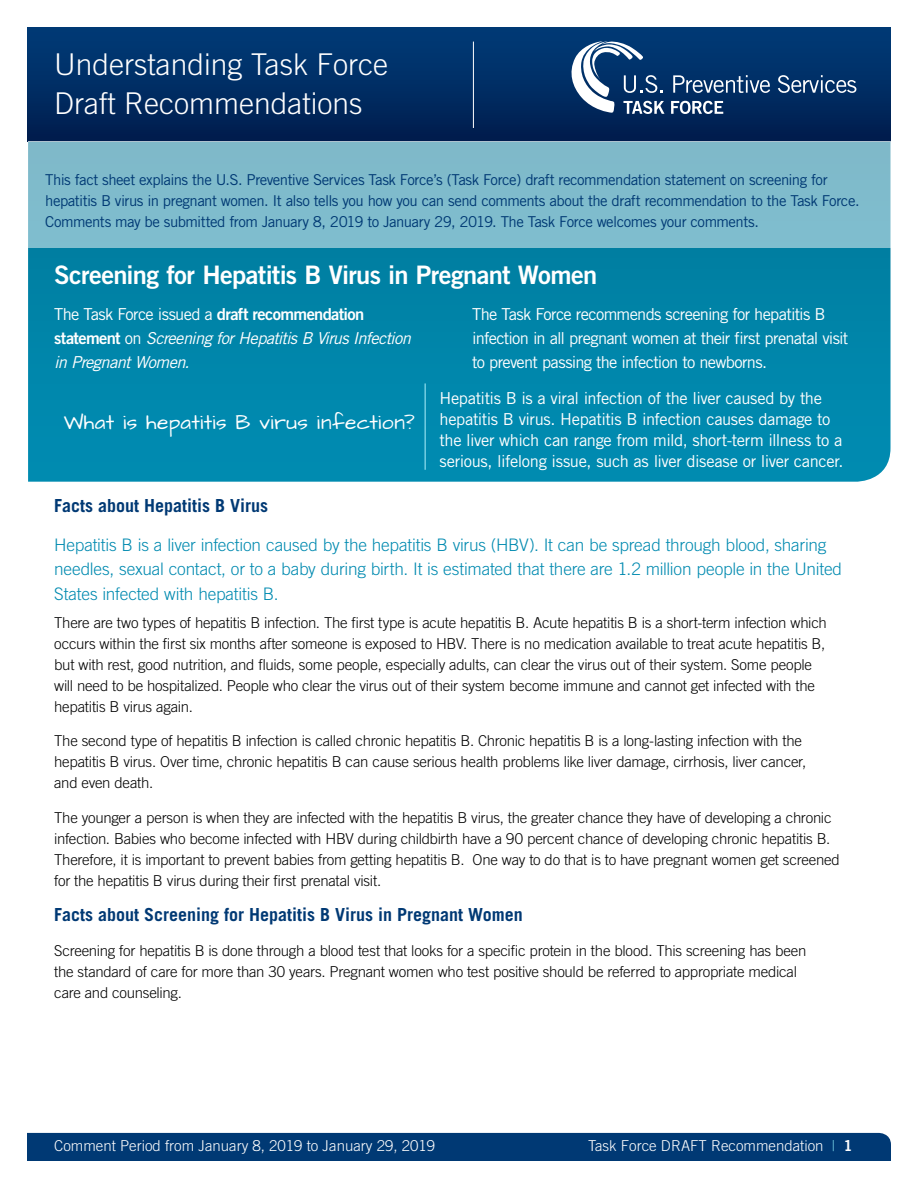
<style>
.page{position:relative;width:918px;height:1188px;background:#fff}
.page>*{position:absolute;margin:0;border:0;box-sizing:border-box;transform-origin:0 0}
.t1{font:300 30px/39px "Trade Gothic LT Std";color:#fff}
.t2{font:25.5px "Trade Gothic LT Std Bd 2";letter-spacing:-.03em;color:#fff}
.t3{font:21px "Architects Daughter";letter-spacing:.02em;color:#fff}
.t4{font:700 18px "Trade Gothic LT Std";color:#003974}
.t5{font:300 17.25px/24.8px "Trade Gothic LT Std";letter-spacing:-.015em;color:#008ab0}
.t6{font:16.5px/21px "Trade Gothic";letter-spacing:-.03em;color:#fff}
.t7{font:italic 16.5px/24px "Trade Gothic";letter-spacing:-.04em;color:#fff}
.t8{font:300 15px/21px "Trade Gothic LT Std";letter-spacing:-.015em;color:#000}
.t9{font:15px/21px "Trade Gothic";letter-spacing:-.035em;color:#003974}
.t10{font:300 15px "Trade Gothic LT Std";color:#fff}
.s1{font-style:normal}
.s2{font-family:"Trade Gothic Bold Two";font-style:normal}
.s3{color:#74cee2}
.s4{font-family:"Trade Gothic LT Std Bd 2";font-weight:400}
</style>
<div class="page">
<div style="left:28px;top:27px;width:862px;height:114px;background:linear-gradient(to bottom,#003c79,#001e4f)"></div>
<hr style="left:473px;top:42px;width:1px;height:86px;background:#fff">
<div style="left:27px;top:1133px;width:864px;height:28px;background:#003974"></div>
<svg style="left:28px;top:142px;width:863px;height:340px;background:#0086aa"></svg>
<svg style="left:778px;top:75px;width:78px;height:18px"></svg>
<svg style="left:671px;top:101px;width:52px;height:13px"></svg>
<svg style="left:568px;top:41px;width:96px;height:73px"></svg>
<svg style="left:673px;top:75px;width:97px;height:18px;background:#44668e"></svg>
<hr style="left:424px;top:383px;width:2px;height:87px;background:#74cee2">
<div style="left:28px;top:141px;width:862px;height:107px;background:#7fbbcc"></div>
<h1 class="t1" style="left:54px;top:44px;width:335px">Understanding Task Force<br>Draft Recommendations</h1>
<p class="t9" style="left:45px;top:169px;width:816px">This fact sheet explains the U.S. Preventive Services Task Force’s (Task Force) draft recommendation statement on screening for hepatitis B virus in pregnant women. It also tells you how you can send comments about the draft recommendation to the Task Force.<br>Comments may be submitted from January 8, 2019 to January 29, 2019. The Task Force welcomes your comments.</p>
<h2 class="t2" style="left:54px;top:259px;width:545px">Screening for Hepatitis B Virus in Pregnant Women</h2>
<p class="t7" style="left:54px;top:302px;width:358px"><span class="s1">The Task Force issued a</span> <span class="s2">draft recommendation statement</span> <span class="s1">on</span> Screening for Hepatitis B Virus Infection in Pregnant Women.</p>
<p class="t6" style="left:472px;top:302px;width:378px;line-height:24px">The Task Force recommends screening for hepatitis B infection in all pregnant women at their first prenatal visit to prevent passing the infection to newborns.</p>
<h3 class="t3" style="left:64px;top:409px;width:353px">What is hepatitis B virus infection?</h3>
<p class="t6" style="left:440px;top:388px;width:406px">Hepatitis B is a viral infection of the liver caused by the hepatitis B virus. Hepatitis B infection causes damage to the liver which can range from mild, short-term illness to a serious, lifelong issue, such as liver disease or liver cancer.</p>
<h3 class="t4" style="left:54px;top:495px;width:216px">Facts about Hepatitis B Virus</h3>
<p class="t5" style="left:54px;top:532px;width:790px">Hepatitis B is a liver infection caused by the hepatitis B virus (HBV). It can be spread through blood, sharing needles, sexual contact, or to a baby during birth. It is estimated that there are 1.2 million people in the United<br>States infected with hepatitis B.</p>
<p class="t8" style="left:54px;top:612px;width:774px">There are two types of hepatitis B infection. The first type is acute hepatitis B. Acute hepatitis B is a short-term infection which occurs within the first six months after someone is exposed to HBV. There is no medication available to treat acute hepatitis B, but with rest, good nutrition, and fluids, some people, especially adults, can clear the virus out of their system. Some people will need to be hospitalized. People who clear the virus out of their system become immune and cannot get infected with the hepatitis B virus again.</p>
<p class="t8" style="left:54px;top:730px;width:754px">The second type of hepatitis B infection is called chronic hepatitis B. Chronic hepatitis B is a long-lasting infection with the hepatitis B virus. Over time, chronic hepatitis B can cause serious health problems like liver damage, cirrhosis, liver cancer, and even death.</p>
<p class="t8" style="left:54px;top:807px;width:787px">The younger a person is when they are infected with the hepatitis B virus, the greater chance they have of developing a chronic infection. Babies who become infected with HBV during childbirth have a 90 percent chance of developing chronic hepatitis B.<br>Therefore, it is important to prevent babies from getting hepatitis B. One way to do that is to have pregnant women get screened for the hepatitis B virus during their first prenatal visit.</p>
<h3 class="t4" style="left:54px;top:904px;width:470px">Facts about Screening for Hepatitis B Virus in Pregnant Women</h3>
<p class="t8" style="left:54px;top:940px;width:754px">Screening for hepatitis B is done through a blood test that looks for a specific protein in the blood. This screening has been the standard of care for more than 30 years. Pregnant women who test positive should be referred to appropriate medical care and counseling.</p>
<p class="t10" style="left:54px;top:1137px;width:382px">Comment Period from January 8, 2019 to January 29, 2019</p>
<p class="t10" style="left:588px;top:1137px;width:266px">Task Force DRAFT Recommendation <span class="s3">|</span> <span class="s4">1</span></p>
</div>
